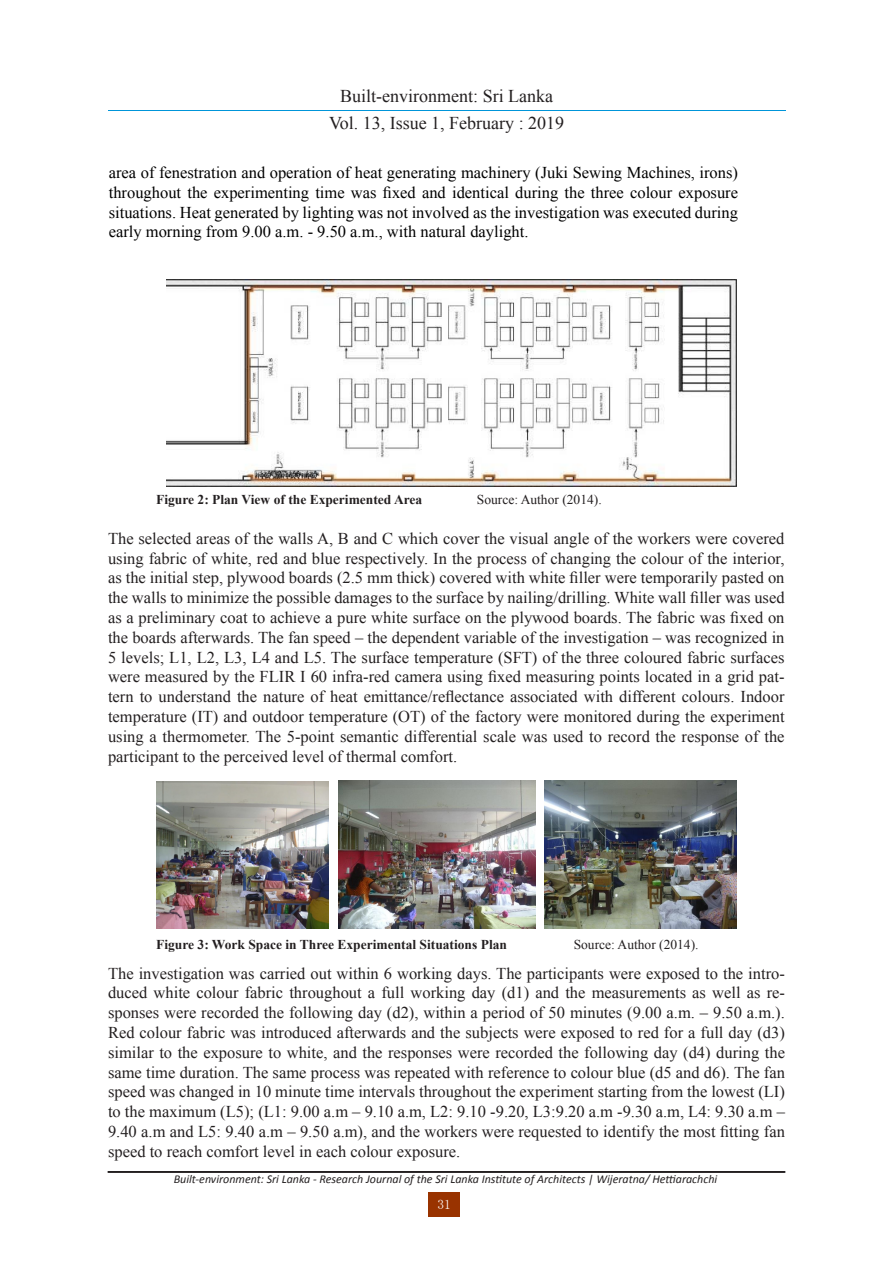
<style>
.page{position:relative;width:893px;height:1263px;background:#fff}
.page>*{position:absolute;margin:0;border:0;box-sizing:border-box;transform-origin:0 0}
.t1{font:18px/27px "Times New Roman";color:#231f20;text-align:center}
.t2{font:16.5px/19.8px "Times New Roman";color:#231f20;text-align:justify}
.t3{font:16.5px/19.8px "Times New Roman";color:#000;text-align:justify}
.t4{font:700 13.5px "Times New Roman";color:#231f20}
.t5{font:13.5px "Times New Roman";color:#231f20}
.t6{font:13.5px "MS Mincho";color:#fff}
.t7{font:italic 12px "Calibri";color:#231f20}
</style>
<div class="page">
<div style="left:108px;top:1172px;width:677px;height:1px;border:1px solid #231f20"></div>
<div style="left:428px;top:1193px;width:32px;height:24px;background:#930"></div>
<hr style="left:108px;top:110px;width:677px;height:1px;background:#0095d9">
<img style="left:166px;top:280px;width:571px;height:206px">
<img style="left:156px;top:781px;width:172px;height:148px">
<img style="left:338px;top:781px;width:197px;height:148px">
<img style="left:545px;top:781px;width:191px;height:148px">
<p class="t1" style="left:329px;top:82px;width:237px">Built-environment: Sri Lanka<br>Vol. 13, Issue 1, February : 2019</p>
<p class="t3" style="left:109px;top:162px;width:631px">area of fenestration and operation of heat generating machinery (Juki Sewing Machines, irons) throughout the experimenting time was fixed and identical during the three colour exposure situations. Heat generated by lighting was not involved as the investigation was executed during early morning from 9.00 a.m. - 9.50 a.m., with natural daylight.</p>
<p class="t4" style="left:156px;top:490px;width:268px">Figure 2: Plan View of the Experimented Area</p>
<p class="t5" style="left:477px;top:490px;width:126px">Source: Author (2014).</p>
<p class="t2" style="left:108px;top:528px;width:678px">The selected areas of the walls A, B and C which cover the visual angle of the workers were covered using fabric of white, red and blue respectively. In the process of changing the colour of the interior, as the initial step, plywood boards (2.5 mm thick) covered with white filler were temporarily pasted on the walls to minimize the possible damages to the surface by nailing/drilling. White wall filler was used as a preliminary coat to achieve a pure white surface on the plywood boards. The fabric was fixed on the boards afterwards. The fan speed – the dependent variable of the investigation – was recognized in 5 levels; L1, L2, L3, L4 and L5. The surface temperature (SFT) of the three coloured fabric surfaces were measured by the FLIR I 60 infra-red camera using fixed measuring points located in a grid pat&shy;tern to understand the nature of heat emittance/reflectance associated with different colours. Indoor temperature (IT) and outdoor temperature (OT) of the factory were monitored during the experiment using a thermometer. The 5-point semantic differential scale was used to record the response of the participant to the perceived level of thermal comfort.</p>
<p class="t4" style="left:156px;top:935px;width:352px">Figure 3: Work Space in Three Experimental Situations Plan</p>
<p class="t5" style="left:574px;top:935px;width:126px">Source: Author (2014).</p>
<p class="t2" style="left:108px;top:963px;width:678px">The investigation was carried out within 6 working days. The participants were exposed to the intro&shy;duced white colour fabric throughout a full working day (d1) and the measurements as well as re&shy;sponses were recorded the following day (d2), within a period of 50 minutes (9.00 a.m. – 9.50 a.m.).<br>Red colour fabric was introduced afterwards and the subjects were exposed to red for a full day (d3) similar to the exposure to white, and the responses were recorded the following day (d4) during the same time duration. The same process was repeated with reference to colour blue (d5 and d6). The fan speed was changed in 10 minute time intervals throughout the experiment starting from the lowest (LI) to the maximum (L5); (L1: 9.00 a.m – 9.10 a.m, L2: 9.10 -9.20, L3:9.20 a.m -9.30 a.m, L4: 9.30 a.m – 9.40 a.m and L5: 9.40 a.m – 9.50 a.m), and the workers were requested to identify the most fitting fan speed to reach comfort level in each colour exposure.</p>
<p class="t7" style="left:174px;top:1171px;width:545px">Built-environment: Sri Lanka - Research Journal of the Sri Lanka Institute of Architects | Wijeratna/ Hettiarachchi</p>
<p class="t6" style="left:437px;top:1197px;width:15px">31</p>
</div>
